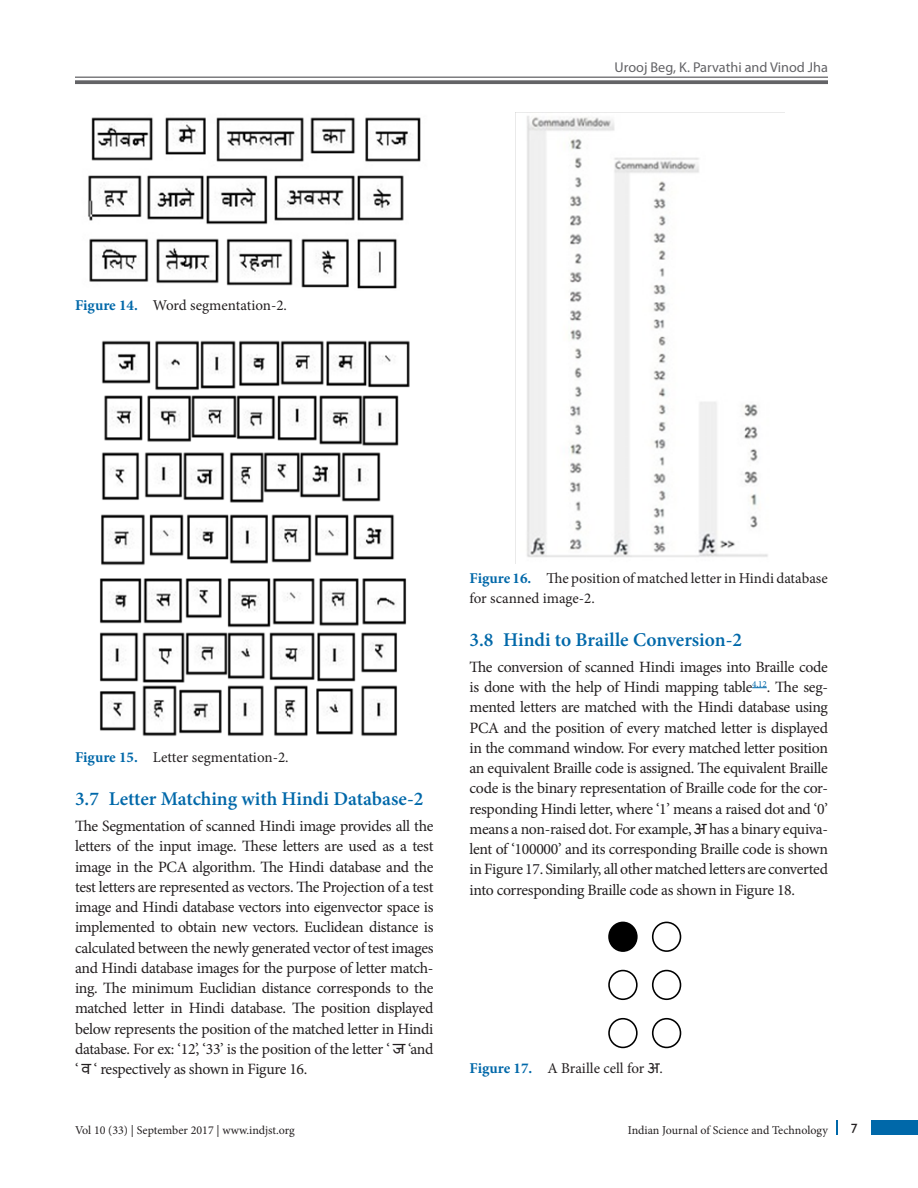
<style>
.page{position:relative;width:918px;height:1188px;background:#fff}
.page>*{position:absolute;margin:0;border:0;box-sizing:border-box;transform-origin:0 0}
.t1{font:600 19.5px "Minion Pro";color:#0068a9}
.Text{font:15.75px/20.2px "Minion Pro";letter-spacing:-.02em;color:#231f20;text-align:justify}
.Fig_cap{font:15px/19.5px "Minion Pro";color:#231f20}
.t2{font:14.25px "Myriad Pro";color:#636366}
.t3{font:13.5px "Gill Sans";color:#231f20}
.t4{font:12px "Minion Pro";color:#231f20}
.s1{font-weight:700;color:#0068a9}
.s2{font-family:"Mangal"}
</style>
<div class="page">
<hr style="left:75px;top:77px;width:753px;height:1px;background:#636366">
<svg style="left:75px;top:80px;width:753px;height:4px;background:#6f6f72"></svg>
<div style="left:872px;top:1120px;width:46px;height:15px;background:#0068a9"></div>
<svg style="left:836px;top:1120px;width:1px;height:15px"></svg>
<img style="left:88px;top:117px;width:333px;height:172px">
<img style="left:99px;top:340px;width:311px;height:396px">
<svg style="left:752px;top:687px;width:15px;height:1px"></svg>
<img style="left:515px;top:112px;width:269px;height:452px">
<div style="left:609px;top:922px;width:28px;height:29px;background:#000;border-radius:50%"></div>
<div style="left:608px;top:922px;width:30px;height:30px;border:2px solid #000;border-radius:50%"></div>
<div style="left:608px;top:970px;width:30px;height:30px;border:2px solid #000;border-radius:50%"></div>
<div style="left:608px;top:1018px;width:30px;height:30px;border:2px solid #000;border-radius:50%"></div>
<div style="left:652px;top:922px;width:29px;height:30px;border:2px solid #000;border-radius:50%"></div>
<div style="left:652px;top:1018px;width:29px;height:30px;border:2px solid #000;border-radius:50%"></div>
<div style="left:652px;top:970px;width:29px;height:30px;border:2px solid #000;border-radius:50%"></div>
<p class="Fig_cap" style="left:75px;top:296px;width:214px"><span class="s1">Figure 14.</span> Word segmentation-2.</p>
<p class="t2" style="left:615px;top:59px;width:215px">Urooj Beg, K. Parvathi and Vinod Jha</p>
<p class="Fig_cap" style="left:75px;top:748px;width:215px"><span class="s1">Figure 15.</span> Letter segmentation-2.</p>
<h2 class="t1" style="left:75px;top:785px;width:350px">3.7 Letter Matching with Hindi Database-2</h2>
<p class="Text" style="left:75px;top:816px;width:360px">The Segmentation of scanned Hindi image provides all the letters of the input image. These letters are used as a test image in the PCA algorithm. The Hindi database and the test letters are represented as vectors. The Projection of a test image and Hindi database vectors into eigenvector space is implemented to obtain new vectors. Euclidean distance is calculated between the newly generated vector of test images and Hindi database images for the purpose of letter match&shy;ing. The minimum Euclidian distance corresponds to the matched letter in Hindi database. The position displayed below represents the position of the matched letter in Hindi database. For ex: ‘12’, ‘33’ is the position of the letter ‘ <span class="s2">ज</span> ‘and ‘ <span class="s2">व</span> ‘ respectively as shown in Figure 16.</p>
<p class="Fig_cap" style="left:470px;top:569px;width:360px"><span class="s1">Figure 16.</span> The position of matched letter in Hindi database for scanned image-2.</p>
<h2 class="t1" style="left:470px;top:626px;width:274px">3.8 Hindi to Braille Conversion-2</h2>
<p class="Text" style="left:470px;top:657px;width:360px">The conversion of scanned Hindi images into Braille code is done with the help of Hindi mapping table<sup>4,12</sup>. The seg&shy;mented letters are matched with the Hindi database using PCA and the position of every matched letter is displayed in the command window. For every matched letter position an equivalent Braille code is assigned. The equivalent Braille code is the binary representation of Braille code for the cor&shy;responding Hindi letter, where ‘1’ means a raised dot and ‘0’ means a non-raised dot. For example, <span class="s2">अ</span> has a binary equiva&shy;lent of ‘100000’ and its corresponding Braille code is shown in Figure 17. Similarly, all other matched letters are converted into corresponding Braille code as shown in Figure 18.</p>
<p class="Fig_cap" style="left:470px;top:1059px;width:195px"><span class="s1">Figure 17.</span> A Braille cell for <span class="s2">अ</span>.</p>
<p class="t4" style="left:75px;top:1123px;width:221px">Vol 10 (33) | September 2017 | www.indjst.org</p>
<p class="t4" style="left:628px;top:1123px;width:202px">Indian Journal of Science and Technology</p>
<p class="t3" style="left:851px;top:1120px;width:8px">7</p>
</div>
